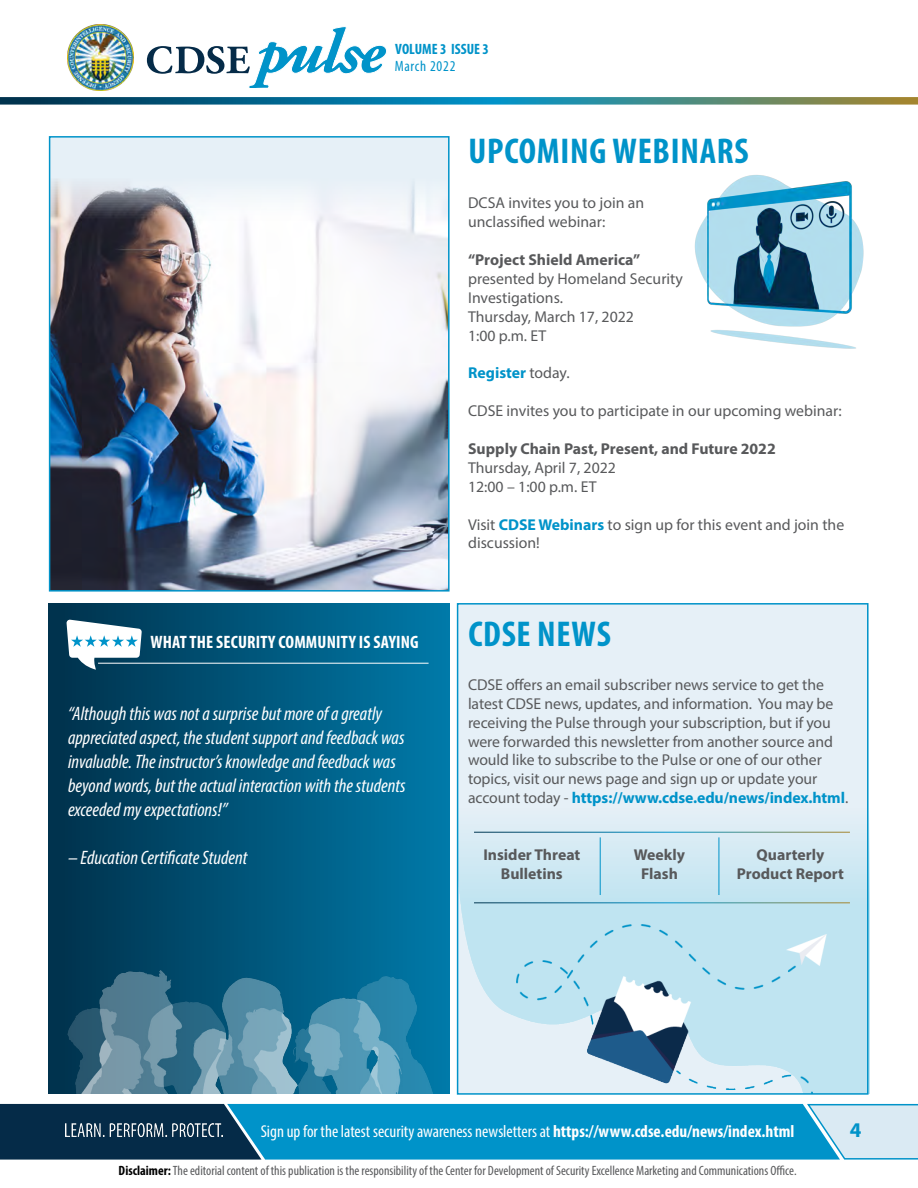
<style>
.page{position:relative;width:918px;height:1188px;background:#fff}
.page>*{position:absolute;margin:0;border:0;box-sizing:border-box;transform-origin:0 0}
.t1{font:700 condensed 36px "Myriad Pro";letter-spacing:.02em;color:#0093c9}
.t2{font:700 21px "Myriad Pro";color:#0093c9}
.highlight{font:italic condensed 19.5px/24px "Myriad Pro";color:#fff}
.t3{font:700 condensed 18px "Myriad Pro";letter-spacing:.01em;color:#fff}
.t4{font:condensed 17.25px "Myriad Pro";color:#fff}
.body{font:15.75px/18.9px "Myriad Pro";letter-spacing:-.005em;color:#58595b}
.body-2{font:700 15.75px/18.9px "Myriad Pro";color:#58595b;text-align:center}
.body-3{font:700 15.75px "Myriad Pro";color:#0093c9}
.t5{font:700 condensed 15px "Myriad Pro";color:#0093c9}
.t6{font:condensed 15px "Myriad Pro";letter-spacing:.05em;color:#0093c9}
.t7{font:condensed 13.5px "Myriad Pro";color:#58595b}
.s1{font-weight:400;color:#58595b}
.s2{font-weight:700;color:#0093c9}
.s3{font-weight:700}
.s4{font-weight:700;color:#000}
</style>
<div class="page">
<svg style="left:0;top:1103px;width:918px;height:57px;background:#1e87b1"></svg>
<img style="left:67px;top:24px;width:67px;height:67px">
<svg style="left:147px;top:26px;width:240px;height:61px"></svg>
<img style="left:65px;top:1124px;width:157px;height:13px">
<div style="left:458px;top:604px;width:410px;height:490px;background:#e6f0f7"></div>
<img style="left:460px;top:831px;width:406px;height:261px">
<svg style="left:0;top:97px;width:918px;height:8px;background:#347c88"></svg>
<div style="left:49px;top:603px;width:401px;height:491px;background:linear-gradient(to right,#00314b,#007aa9)"></div>
<hr style="left:98px;top:663px;width:331px;height:1px;background:#fff">
<svg style="left:66px;top:619px;width:76px;height:51px"></svg>
<img style="left:63px;top:960px;width:379px;height:134px">
<hr style="left:600px;top:837px;width:1px;height:58px;background:#0093c9">
<hr style="left:719px;top:837px;width:1px;height:58px;background:#0093c9">
<hr style="left:474px;top:832px;width:376px;height:1px;background:#fff">
<hr style="left:474px;top:902px;width:376px;height:1px;background:#fff">
<img style="left:694px;top:175px;width:170px;height:174px">
<div style="left:50px;top:137px;width:399px;height:454px;background:#e6f0f7"></div>
<img style="left:52px;top:179px;width:395px;height:410px">
<div style="left:49px;top:136px;width:401px;height:456px;border:2px solid #0093c9"></div>
<div style="left:457px;top:603px;width:412px;height:492px;border:2px solid #0093c9"></div>
<p class="t5" style="left:395px;top:40px;width:95px">VOLUME 3 ISSUE 3</p>
<p class="t6" style="left:395px;top:57px;width:62px">March 2022</p>
<h1 class="t1" style="left:469px;top:129px;width:282px">UPCOMING WEBINARS</h1>
<p class="body" style="left:468px;top:193px;width:178px">DCSA invites you to join an unclassified webinar:</p>
<p class="body-2" style="left:468px;top:250px;width:174px">“Project Shield America”</p>
<p class="body" style="left:468px;top:269px;width:216px">presented by Homeland Security<br>Investigations.</p>
<p class="body" style="left:468px;top:307px;width:167px">Thursday, March 17, 2022</p>
<p class="body" style="left:468px;top:326px;width:80px">1:00 p.m. ET</p>
<p class="body-3" style="left:468px;top:363px;width:103px">Register <span class="s1">today.</span></p>
<p class="body" style="left:468px;top:401px;width:375px">CDSE invites you to participate in our upcoming webinar:</p>
<p class="body-2" style="left:468px;top:439px;width:309px">Supply Chain Past, Present, and Future 2022</p>
<p class="body" style="left:468px;top:458px;width:149px">Thursday, April 7, 2022</p>
<p class="body" style="left:468px;top:477px;width:130px">12:00 – 1:00 p.m. ET</p>
<p class="body" style="left:468px;top:515px;width:378px">Visit <span class="s2">CDSE Webinars</span> to sign up for this event and join the discussion!</p>
<h1 class="t1" style="left:468px;top:612px;width:144px">CDSE NEWS</h1>
<p class="body" style="left:468px;top:675px;width:382px">CDSE offers an email subscriber news service to get the latest CDSE news, updates, and information. You may be receiving the Pulse through your subscription, but if you were forwarded this newsletter from another source and would like to subscribe to the Pulse or one of our other topics, visit our news page and sign up or update your account today - <span class="s2">https://www.cdse.edu/news/index.html</span>.</p>
<h2 class="t3" style="left:150px;top:630px;width:270px">WHAT THE SECURITY COMMUNITY IS SAYING</h2>
<p class="highlight" style="left:68px;top:701px;width:339px">“Although this was not a surprise but more of a greatly appreciated aspect, the student support and feedback was invaluable. The instructor’s knowledge and feedback was beyond words, but the actual interaction with the students exceeded my expectations!”</p>
<p class="highlight" style="left:68px;top:845px;width:181px">– Education Certificate Student</p>
<p class="body-2" style="left:483px;top:844px;width:98px">Insider Threat<br>Bulletins</p>
<p class="body-2" style="left:634px;top:844px;width:53px">Weekly<br>Flash</p>
<p class="body-2" style="left:737px;top:844px;width:109px">Quarterly<br>Product Report</p>
<p class="t4" style="left:261px;top:1121px;width:535px">Sign up for the latest security awareness newsletters at <span class="s3">https://www.cdse.edu/news/index.html</span></p>
<h2 class="t2" style="left:850px;top:1116px;width:13px">4</h2>
<p class="t7" style="left:119px;top:1162px;width:680px"><span class="s4">Disclaimer:</span> The editorial content of this publication is the responsibility of the Center for Development of Security Excellence Marketing and Communications Office.</p>
</div>
